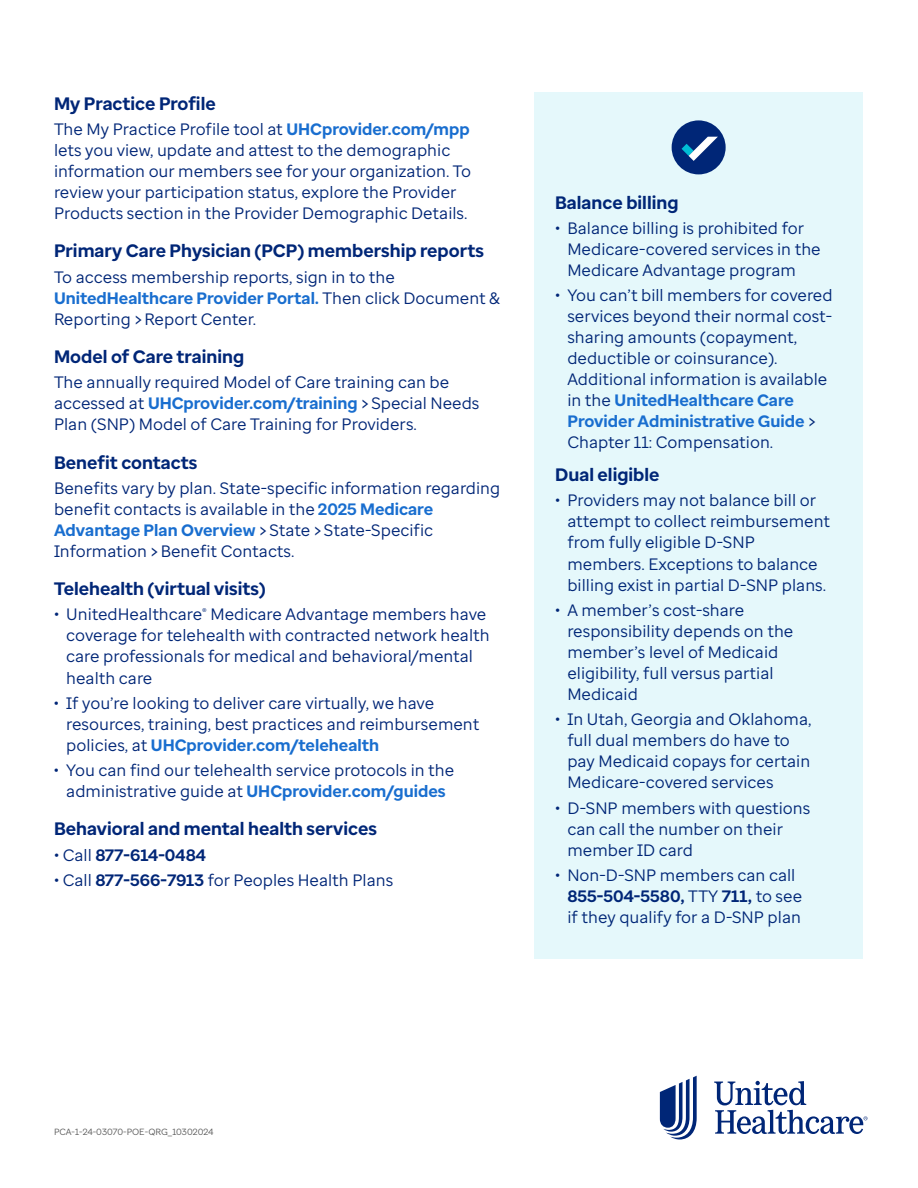
<style>
.page{position:relative;width:918px;height:1188px;background:#fff}
.page>*{position:absolute;margin:0;border:0;box-sizing:border-box;transform-origin:0 0}
.t1{font:700 18px "Enterprise Sans";color:#002677}
.t2{font:16.5px/21px "Enterprise Sans";color:#002677}
.t3{font:700 16.5px "Enterprise Sans";color:#002677}
.t4{font:9px "Enterprise Sans";color:#5a5a5a}
.s1{font-weight:700;color:#196ecf}
.s2{font-weight:400}
.s3{font-weight:700}
</style>
<div class="page">
<svg style="left:660px;top:1076px;width:37px;height:64px"></svg>
<svg style="left:714px;top:1081px;width:153px;height:53px"></svg>
<div style="left:535px;top:92px;width:328px;height:866px;background:#e5f8fb"></div>
<div style="left:672px;top:120px;width:54px;height:54px;background:#002677;border-radius:50%"></div>
<svg style="left:682px;top:137px;width:36px;height:24px"></svg>
<p class="t1" style="left:54px;top:92px;width:163px">My Practice Profile</p>
<p class="t2" style="left:54px;top:119px;width:419px">The My Practice Profile tool at <span class="s1">UHCprovider.com/mpp </span>lets you view, update and attest to the demographic information our members see for your organization. To review your participation status, explore the Provider Products section in the Provider Demographic Details.</p>
<p class="t1" style="left:54px;top:239px;width:431px">Primary Care Physician (PCP) membership reports</p>
<p class="t2" style="left:54px;top:266px;width:447px">To access membership reports, sign in to the<br><span class="s1">UnitedHealthcare Provider Portal.</span> Then click Document &amp;<br>Reporting &gt; Report Center.</p>
<p class="t1" style="left:54px;top:345px;width:192px">Model of Care training</p>
<p class="t2" style="left:54px;top:372px;width:427px">The annually required Model of Care training can be accessed at <span class="s1">UHCprovider.com/training</span> &gt; Special Needs<br>Plan (SNP) Model of Care Training for Providers.</p>
<p class="t1" style="left:54px;top:450px;width:145px">Benefit contacts</p>
<p class="t2" style="left:54px;top:477px;width:448px">Benefits vary by plan. State-specific information regarding benefit contacts is available in the <span class="s1">2025 Medicare Advantage Plan Overview</span> &gt; State &gt; State-Specific Information &gt; Benefit Contacts.</p>
<p class="t1" style="left:54px;top:577px;width:213px">Telehealth (virtual visits)</p>
<p class="t2" style="left:66px;top:604px;width:425px;text-indent:-12px">• UnitedHealthcare<sup>®</sup> Medicare Advantage members have coverage for telehealth with contracted network health care professionals for medical and behavioral/mental health care</p>
<p class="t2" style="left:66px;top:692px;width:415px;text-indent:-12px">• If you’re looking to deliver care virtually, we have resources, training, best practices and reimbursement policies, at <span class="s1">UHCprovider.com/telehealth</span></p>
<p class="t2" style="left:54px;top:760px;width:402px;text-align:center">• You can find our telehealth service protocols in the administrative guide at <span class="s1">UHCprovider.com/guides</span></p>
<p class="t1" style="left:54px;top:817px;width:324px">Behavioral and mental health services</p>
<p class="t3" style="left:54px;top:844px;width:154px"><span class="s2">• Call</span> 877-614-0484</p>
<p class="t2" style="left:54px;top:870px;width:341px">• Call <span class="s3">877-566-7913</span> for Peoples Health Plans</p>
<p class="t1" style="left:555px;top:191px;width:125px">Balance billing</p>
<p class="t2" style="left:567px;top:218px;width:255px;text-indent:-12px">• Balance billing is prohibited for<br>Medicare-covered services in the<br>Medicare Advantage program</p>
<p class="t2" style="left:567px;top:285px;width:267px;text-indent:-12px">• You can’t bill members for covered services beyond their normal cost&shy;sharing amounts (copayment, deductible or coinsurance).<br>Additional information is available in the <span class="s1">UnitedHealthcare Care<br>Provider Administrative Guide</span> &gt;<br>Chapter 11: Compensation.</p>
<p class="t1" style="left:555px;top:463px;width:106px">Dual eligible</p>
<p class="t2" style="left:567px;top:490px;width:264px;text-indent:-12px">• Providers may not balance bill or attempt to collect reimbursement from fully eligible D-SNP members. Exceptions to balance billing exist in partial D-SNP plans.</p>
<p class="t2" style="left:567px;top:599px;width:228px;text-indent:-12px">• A member’s cost-share responsibility depends on the member’s level of Medicaid eligibility, full versus partial<br>Medicaid</p>
<p class="t2" style="left:567px;top:709px;width:246px;text-indent:-12px">• In Utah, Georgia and Oklahoma, full dual members do have to pay Medicaid copays for certain<br>Medicare-covered services</p>
<p class="t2" style="left:567px;top:797px;width:245px;text-indent:-12px">• D-SNP members with questions can call the number on their member ID card</p>
<p class="t2" style="left:567px;top:864px;width:236px;text-indent:-12px">• Non-D-SNP members can call<br><span class="s3">855-504-5580,</span> TTY <span class="s3">711,</span> to see if they qualify for a D-SNP plan</p>
<p class="t4" style="left:54px;top:1126px;width:161px">PCA-1-24-03070-POE-QRG_10302024</p>
</div>
